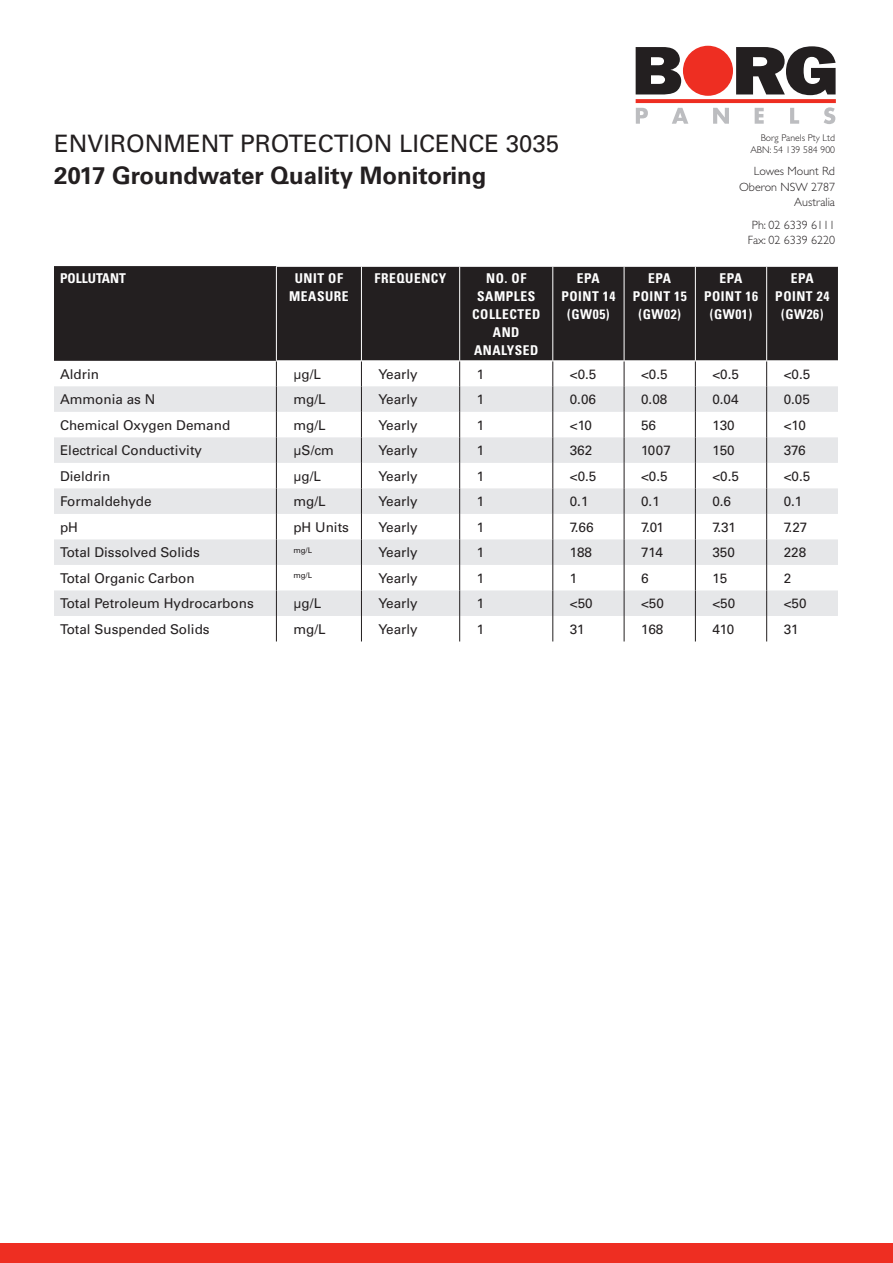
<style>
.page{position:relative;width:893px;height:1263px;background:#fff}
.page>*{position:absolute;margin:0;border:0;box-sizing:border-box;transform-origin:0 0}
.t1{font:24px "Univers";color:#231f20}
.t2{font:700 24px "Univers";color:#231f20}
.t3{font:13.5px "Univers";color:#231f20}
.t4{font:700 condensed 13.5px/18px "Univers";letter-spacing:.04em;color:#fff;text-align:center}
.t5{font:700 condensed 13.5px "Univers";color:#fff}
.t6{font:300 12px/15.1px "Gill Sans";color:#231f20;text-align:right}
.t7{font:300 9.75px "Gill Sans";color:#231f20}
.t8{font:7.8px "Univers";color:#231f20}
</style>
<div class="page">
<div style="left:0;top:1244px;width:893px;height:19px;background:#ee2e22"></div>
<div style="left:683px;top:46px;width:50px;height:50px;background:#ee2e22;border-radius:50%"></div>
<svg style="left:636px;top:99px;width:200px;height:4px"></svg>
<svg style="left:636px;top:47px;width:45px;height:47px;background:#484445"></svg>
<svg style="left:736px;top:46px;width:100px;height:49px"></svg>
<svg style="left:636px;top:108px;width:12px;height:16px"></svg>
<svg style="left:672px;top:108px;width:16px;height:16px"></svg>
<svg style="left:713px;top:108px;width:16px;height:16px"></svg>
<svg style="left:755px;top:108px;width:9px;height:16px"></svg>
<svg style="left:790px;top:108px;width:9px;height:16px"></svg>
<svg style="left:824px;top:107px;width:11px;height:17px"></svg>
<div style="left:54px;top:266px;width:784px;height:95px;background:#231f20"></div>
<svg style="left:54px;top:386px;width:784px;height:230px;fill:#e6e7e9"></svg>
<svg style="left:276px;top:361px;width:1px;height:280px"></svg>
<svg style="left:361px;top:361px;width:1px;height:280px"></svg>
<svg style="left:459px;top:361px;width:1px;height:280px"></svg>
<svg style="left:552px;top:361px;width:1px;height:280px"></svg>
<svg style="left:624px;top:361px;width:1px;height:280px"></svg>
<svg style="left:695px;top:361px;width:1px;height:280px"></svg>
<svg style="left:766px;top:361px;width:1px;height:280px"></svg>
<hr style="left:276px;top:265px;width:562px;height:2px;background:#fff">
<hr style="left:276px;top:267px;width:1px;height:93px;background:#fff">
<hr style="left:361px;top:267px;width:1px;height:93px;background:#fff">
<hr style="left:459px;top:267px;width:1px;height:93px;background:#fff">
<hr style="left:552px;top:267px;width:1px;height:93px;background:#fff">
<hr style="left:624px;top:267px;width:1px;height:93px;background:#fff">
<hr style="left:695px;top:267px;width:1px;height:93px;background:#fff">
<hr style="left:766px;top:267px;width:1px;height:93px;background:#fff">
<hr style="left:276px;top:360px;width:562px;height:1px;background:#fff">
<h1 class="t1" style="left:54px;top:135px;width:507px">ENVIRONMENT PROTECTION LICENCE 3035</h1>
<h1 class="t2" style="left:54px;top:167px;width:434px">2017 Groundwater Quality Monitoring</h1>
<p class="t7" style="left:761px;top:135px;width:76px">Borg Panels Pty Ltd</p>
<p class="t7" style="left:750px;top:147px;width:86px">ABN: 54 139 584 900</p>
<p class="t6" style="left:739px;top:165px;width:98px">Lowes Mount Rd<br>Oberon NSW 2787<br>Australia</p>
<p class="t6" style="left:748px;top:219px;width:89px;line-height:14.7px;text-align:center">Ph: 02 6339 6111<br>Fax: 02 6339 6220</p>
<p class="t5" style="left:60px;top:273px;width:67px">POLLUTANT</p>
<p class="t4" style="left:289px;top:270px;width:61px">UNIT OF<br>MEASURE</p>
<p class="t4" style="left:375px;top:270px;width:73px">FREQUENCY</p>
<p class="t4" style="left:472px;top:270px;width:70px">NO. OF<br>SAMPLES<br>COLLECTED<br>AND<br>ANALYSED</p>
<p class="t4" style="left:561px;top:270px;width:56px">EPA<br>POINT 14 (GW05)</p>
<p class="t4" style="left:633px;top:270px;width:56px">EPA<br>POINT 15 (GW02)</p>
<p class="t4" style="left:704px;top:270px;width:56px">EPA<br>POINT 16 (GW01)</p>
<p class="t4" style="left:775px;top:270px;width:56px">EPA<br>POINT 24 (GW26)</p>
<p class="t3" style="left:60px;top:369px;width:41px">Aldrin</p>
<p class="t3" style="left:293px;top:369px;width:29px">µg/L</p>
<p class="t3" style="left:378px;top:369px;width:41px">Yearly</p>
<p class="t3" style="left:477px;top:369px;width:9px">1</p>
<p class="t3" style="left:570px;top:369px;width:28px">&lt;0.5</p>
<p class="t3" style="left:641px;top:369px;width:28px">&lt;0.5</p>
<p class="t3" style="left:712px;top:369px;width:28px">&lt;0.5</p>
<p class="t3" style="left:784px;top:369px;width:28px">&lt;0.5</p>
<p class="t3" style="left:60px;top:394px;width:97px">Ammonia as N</p>
<p class="t3" style="left:293px;top:394px;width:34px">mg/L</p>
<p class="t3" style="left:378px;top:394px;width:41px">Yearly</p>
<p class="t3" style="left:477px;top:394px;width:9px">1</p>
<p class="t3" style="left:570px;top:394px;width:28px">0.06</p>
<p class="t3" style="left:641px;top:394px;width:28px">0.08</p>
<p class="t3" style="left:712px;top:394px;width:28px">0.04</p>
<p class="t3" style="left:784px;top:394px;width:28px">0.05</p>
<p class="t3" style="left:60px;top:420px;width:172px">Chemical Oxygen Demand</p>
<p class="t3" style="left:293px;top:420px;width:34px">mg/L</p>
<p class="t3" style="left:378px;top:420px;width:41px">Yearly</p>
<p class="t3" style="left:477px;top:420px;width:9px">1</p>
<p class="t3" style="left:570px;top:420px;width:24px">&lt;10</p>
<p class="t3" style="left:641px;top:420px;width:17px">56</p>
<p class="t3" style="left:712px;top:420px;width:24px">130</p>
<p class="t3" style="left:784px;top:420px;width:24px">&lt;10</p>
<p class="t3" style="left:60px;top:445px;width:144px">Electrical Conductivity</p>
<p class="t3" style="left:293px;top:445px;width:42px">µS/cm</p>
<p class="t3" style="left:378px;top:445px;width:41px">Yearly</p>
<p class="t3" style="left:477px;top:445px;width:9px">1</p>
<p class="t3" style="left:570px;top:445px;width:24px">362</p>
<p class="t3" style="left:641px;top:445px;width:31px">1007</p>
<p class="t3" style="left:712px;top:445px;width:24px">150</p>
<p class="t3" style="left:784px;top:445px;width:23px">376</p>
<p class="t3" style="left:60px;top:471px;width:52px">Dieldrin</p>
<p class="t3" style="left:293px;top:471px;width:29px">µg/L</p>
<p class="t3" style="left:378px;top:471px;width:41px">Yearly</p>
<p class="t3" style="left:477px;top:471px;width:9px">1</p>
<p class="t3" style="left:570px;top:471px;width:28px">&lt;0.5</p>
<p class="t3" style="left:641px;top:471px;width:28px">&lt;0.5</p>
<p class="t3" style="left:712px;top:471px;width:28px">&lt;0.5</p>
<p class="t3" style="left:784px;top:471px;width:28px">&lt;0.5</p>
<p class="t3" style="left:60px;top:496px;width:93px">Formaldehyde</p>
<p class="t3" style="left:293px;top:496px;width:34px">mg/L</p>
<p class="t3" style="left:378px;top:496px;width:41px">Yearly</p>
<p class="t3" style="left:477px;top:496px;width:9px">1</p>
<p class="t3" style="left:570px;top:496px;width:20px">0.1</p>
<p class="t3" style="left:641px;top:496px;width:20px">0.1</p>
<p class="t3" style="left:712px;top:496px;width:20px">0.6</p>
<p class="t3" style="left:784px;top:496px;width:20px">0.1</p>
<p class="t3" style="left:60px;top:522px;width:19px">pH</p>
<p class="t3" style="left:293px;top:522px;width:57px">pH Units</p>
<p class="t3" style="left:378px;top:522px;width:41px">Yearly</p>
<p class="t3" style="left:477px;top:522px;width:9px">1</p>
<p class="t3" style="left:570px;top:522px;width:25px">7.66</p>
<p class="t3" style="left:641px;top:522px;width:24px">7.01</p>
<p class="t3" style="left:712px;top:522px;width:25px">7.31</p>
<p class="t3" style="left:784px;top:522px;width:25px">7.27</p>
<p class="t3" style="left:60px;top:547px;width:141px">Total Dissolved Solids</p>
<p class="t8" style="left:293px;top:547px;width:20px">mg/L</p>
<p class="t3" style="left:378px;top:547px;width:41px">Yearly</p>
<p class="t3" style="left:477px;top:547px;width:9px">1</p>
<p class="t3" style="left:570px;top:547px;width:24px">188</p>
<p class="t3" style="left:641px;top:547px;width:24px">714</p>
<p class="t3" style="left:712px;top:547px;width:24px">350</p>
<p class="t3" style="left:784px;top:547px;width:24px">228</p>
<p class="t3" style="left:60px;top:573px;width:136px">Total Organic Carbon</p>
<p class="t8" style="left:293px;top:573px;width:20px">mg/L</p>
<p class="t3" style="left:378px;top:573px;width:41px">Yearly</p>
<p class="t3" style="left:477px;top:573px;width:9px">1</p>
<p class="t3" style="left:570px;top:573px;width:9px">1</p>
<p class="t3" style="left:641px;top:573px;width:9px">6</p>
<p class="t3" style="left:712px;top:573px;width:16px">15</p>
<p class="t3" style="left:784px;top:573px;width:9px">2</p>
<p class="t3" style="left:60px;top:598px;width:195px">Total Petroleum Hydrocarbons</p>
<p class="t3" style="left:293px;top:598px;width:29px">µg/L</p>
<p class="t3" style="left:378px;top:598px;width:41px">Yearly</p>
<p class="t3" style="left:477px;top:598px;width:9px">1</p>
<p class="t3" style="left:570px;top:598px;width:24px">&lt;50</p>
<p class="t3" style="left:641px;top:598px;width:24px">&lt;50</p>
<p class="t3" style="left:712px;top:598px;width:24px">&lt;50</p>
<p class="t3" style="left:784px;top:598px;width:24px">&lt;50</p>
<p class="t3" style="left:60px;top:624px;width:151px">Total Suspended Solids</p>
<p class="t3" style="left:293px;top:624px;width:34px">mg/L</p>
<p class="t3" style="left:378px;top:624px;width:41px">Yearly</p>
<p class="t3" style="left:477px;top:624px;width:9px">1</p>
<p class="t3" style="left:570px;top:624px;width:17px">31</p>
<p class="t3" style="left:641px;top:624px;width:24px">168</p>
<p class="t3" style="left:712px;top:624px;width:23px">410</p>
<p class="t3" style="left:784px;top:624px;width:17px">31</p>
</div>
